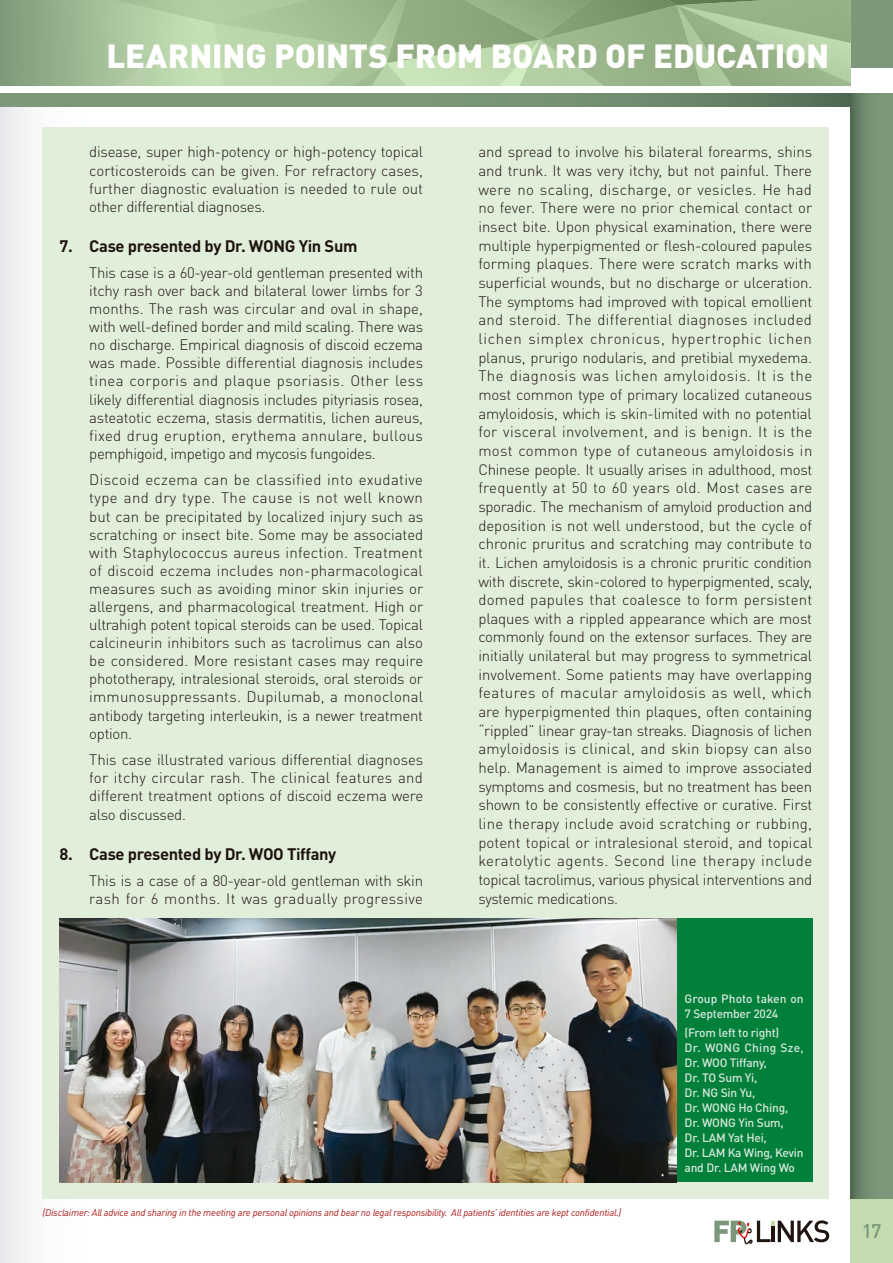
<style>
.page{position:relative;width:893px;height:1263px;background:#fff}
.page>*{position:absolute;margin:0;border:0;box-sizing:border-box;transform-origin:0 0}
.t1{font:900 33px "DIN Pro";letter-spacing:-.005em;color:#fff}
.t2{font:500 19.5px "DIN Pro";color:#7c9779}
.t3{font:700 16.5px "DIN Pro";letter-spacing:-.02em;color:#1f1410}
.t4{font:300 15px/18.6px "DIN Pro";letter-spacing:-.015em;color:#1f1410;text-align:justify}
.t5{font:500 12px/15px "DIN Pro";letter-spacing:-.02em;color:#d7e7d8}
.t6{font:italic 9.75px "DIN Pro";letter-spacing:-.02em;color:#aa1212}
</style>
<div class="page">
<div style="left:850px;top:0;width:43px;height:68px;background:#7c9779"></div>
<div style="left:0;top:106px;width:850px;height:1157px;background:linear-gradient(to bottom,#f5f6f6,#f7f7f8)"></div>
<svg style="left:0;top:0;width:850px;height:85px;background:#a4be94"></svg>
<svg style="left:0;top:94px;width:850px;height:12px;background:#738e71"></svg>
<div style="left:850px;top:94px;width:43px;height:1105px;background:linear-gradient(to right,#5d775e,#86a182)"></div>
<div style="left:850px;top:1199px;width:43px;height:64px;background:#c2dcb0"></div>
<svg style="left:714px;top:1220px;width:115px;height:24px"></svg>
<div style="left:43px;top:128px;width:786px;height:1071px;background:#e1efda"></div>
<div style="left:676px;top:918px;width:136px;height:264px;background:#00803b"></div>
<img style="left:60px;top:918px;width:616px;height:264px">
<h1 class="t1" style="left:106px;top:27px;width:724px">LEARNING POINTS FROM BOARD OF EDUCATION</h1>
<p class="t4" style="left:89px;top:142px;width:335px;line-height:18.1px">disease, super high-potency or high-potency topical corticosteroids can be given. For refractory cases, further diagnostic evaluation is needed to rule out other differential diagnoses.</p>
<p class="t3" style="left:60px;top:233px;width:300px">7. Case presented by Dr. WONG Yin Sum</p>
<p class="t4" style="left:89px;top:262px;width:335px;line-height:18.1px">This case is a 60-year-old gentleman presented with itchy rash over back and bilateral lower limbs for 3 months. The rash was circular and oval in shape, with well-defined border and mild scaling. There was no discharge. Empirical diagnosis of discoid eczema was made. Possible differential diagnosis includes tinea corporis and plaque psoriasis. Other less likely differential diagnosis includes pityriasis rosea, asteatotic eczema, stasis dermatitis, lichen aureus, fixed drug eruption, erythema annulare, bullous pemphigoid, impetigo and mycosis fungoides.</p>
<p class="t4" style="left:89px;top:470px;width:335px;line-height:18.1px">Discoid eczema can be classified into exudative type and dry type. The cause is not well known but can be precipitated by localized injury such as scratching or insect bite. Some may be associated with Staphylococcus aureus infection. Treatment of discoid eczema includes non-pharmacological measures such as avoiding minor skin injuries or allergens, and pharmacological treatment. High or ultrahigh potent topical steroids can be used. Topical calcineurin inhibitors such as tacrolimus can also be considered. More resistant cases may require phototherapy, intralesional steroids, oral steroids or immunosuppressants. Dupilumab, a monoclonal antibody targeting interleukin, is a newer treatment option.</p>
<p class="t4" style="left:89px;top:749px;width:336px;line-height:18.1px">This case illustrated various differential diagnoses for itchy circular rash. The clinical features and different treatment options of discoid eczema were also discussed.</p>
<p class="t3" style="left:60px;top:840px;width:278px">8. Case presented by Dr. WOO Tiffany</p>
<p class="t4" style="left:89px;top:870px;width:335px;line-height:18.1px">This is a case of a 80-year-old gentleman with skin rash for 6 months. It was gradually progressive</p>
<p class="t4" style="left:478px;top:141px;width:336px">and spread to involve his bilateral forearms, shins and trunk. It was very itchy, but not painful. There were no scaling, discharge, or vesicles. He had no fever. There were no prior chemical contact or insect bite. Upon physical examination, there were multiple hyperpigmented or flesh-coloured papules forming plaques. There were scratch marks with superficial wounds, but no discharge or ulceration.<br>The symptoms had improved with topical emollient and steroid. The differential diagnoses included lichen simplex chronicus, hypertrophic lichen planus, prurigo nodularis, and pretibial myxedema.<br>The diagnosis was lichen amyloidosis. It is the most common type of primary localized cutaneous amyloidosis, which is skin-limited with no potential for visceral involvement, and is benign. It is the most common type of cutaneous amyloidosis in Chinese people. It usually arises in adulthood, most frequently at 50 to 60 years old. Most cases are sporadic. The mechanism of amyloid production and deposition is not well understood, but the cycle of chronic pruritus and scratching may contribute to it. Lichen amyloidosis is a chronic pruritic condition with discrete, skin-colored to hyperpigmented, scaly, domed papules that coalesce to form persistent plaques with a rippled appearance which are most commonly found on the extensor surfaces. They are initially unilateral but may progress to symmetrical involvement. Some patients may have overlapping features of macular amyloidosis as well, which are hyperpigmented thin plaques, often containing “rippled” linear gray-tan streaks. Diagnosis of lichen amyloidosis is clinical, and skin biopsy can also help. Management is aimed to improve associated symptoms and cosmesis, but no treatment has been shown to be consistently effective or curative. First line therapy include avoid scratching or rubbing, potent topical or intralesional steroid, and topical keratolytic agents. Second line therapy include topical tacrolimus, various physical interventions and systemic medications.</p>
<p class="t5" style="left:685px;top:989px;width:121px">Group Photo taken on<br>7 September 2024</p>
<p class="t5" style="left:685px;top:1024px;width:121px">(From left to right)<br>Dr. WONG Ching Sze,<br>Dr. WOO Tiffany,<br>Dr. TO Sum Yi,<br>Dr. NG Sin Yu,<br>Dr. WONG Ho Ching,<br>Dr. WONG Yin Sum,<br>Dr. LAM Yat Hei,<br>Dr. LAM Ka Wing, Kevin and Dr. LAM Wing Wo</p>
<p class="t6" style="left:43px;top:1205px;width:580px">(Disclaimer: All advice and sharing in the meeting are personal opinions and bear no legal responsibility. All patients’ identities are kept confidential.)</p>
<h2 class="t2" style="left:862px;top:1215px;width:21px">17</h2>
</div>
